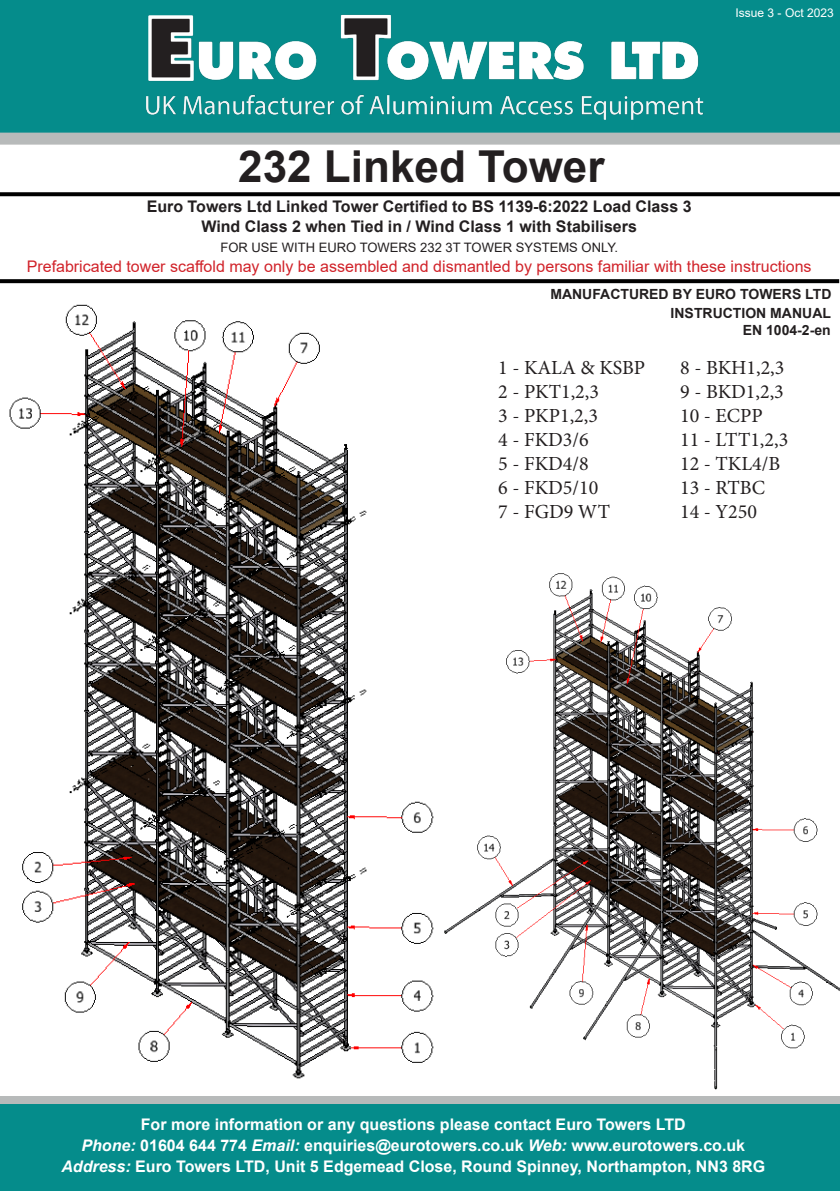
<style>
.page{position:relative;width:840px;height:1191px;background:#fff}
.page>*{position:absolute;margin:0;border:0;box-sizing:border-box;transform-origin:0 0}
.t1{font:700 44px "Arial";color:#231f20}
.t2{font:20px "Minion Pro";color:#231f20}
.t3{font:700 16px "Arial";color:#fff}
.t4{font:700 16px/20px "Arial";color:#231f20;text-align:center}
.t5{font:16px "Arial";color:#d1232a}
.t6{font:700 14px "Arial";color:#231f20}
.t7{font:13px "Arial";color:#231f20}
.t8{font:12px "Arial";color:#fff}
.s1{font-style:italic}
</style>
<div class="page">
<img style="left:444px;top:573px;width:395px;height:517px">
<img style="left:9px;top:304px;width:425px;height:775px">
<svg style="left:0;top:0;width:839px;height:145px;background:#369998"></svg>
<img style="left:95px;top:0;width:652px;height:134px">
<svg style="left:0;top:192px;width:839px;height:4px;background:#0f0f0f"></svg>
<svg style="left:0;top:279px;width:838px;height:4px;background:#0b0b0b"></svg>
<svg style="left:0;top:1096px;width:839px;height:95px;background:#148f8e"></svg>
<p class="t1" style="left:238px;top:136px;width:367px">232 Linked Tower</p>
<p class="t8" style="left:735px;top:4px;width:100px">Issue 3 - Oct 2023</p>
<p class="t4" style="left:147px;top:197px;width:546px">Euro Towers Ltd Linked Tower Certified to BS 1139-6:2022 Load Class 3<br>Wind Class 2 when Tied in / Wind Class 1 with Stabilisers</p>
<p class="t7" style="left:220px;top:239px;width:399px">FOR USE WITH EURO TOWERS 232 3T TOWER SYSTEMS ONLY.</p>
<p class="t5" style="left:27px;top:255px;width:785px">Prefabricated tower scaffold may only be assembled and dismantled by persons familiar with these instructions</p>
<p class="t6" style="left:550px;top:284px;width:282px">MANUFACTURED BY EURO TOWERS LTD</p>
<p class="t2" style="left:498px;top:354px;width:148px">1 - KALA &amp; KSBP</p>
<p class="t2" style="left:498px;top:378px;width:102px">2 - PKT1,2,3</p>
<p class="t2" style="left:498px;top:402px;width:101px">3 - PKP1,2,3</p>
<p class="t2" style="left:498px;top:426px;width:92px">4 - FKD3/6</p>
<p class="t2" style="left:498px;top:450px;width:92px">5 - FKD4/8</p>
<p class="t2" style="left:498px;top:474px;width:101px">6 - FKD5/10</p>
<p class="t2" style="left:498px;top:498px;width:113px">7 - FGD9 WT</p>
<p class="t6" style="left:670px;top:303px;width:162px">INSTRUCTION MANUAL</p>
<p class="t6" style="left:742px;top:320px;width:89px">EN 1004-2-en</p>
<p class="t2" style="left:679px;top:354px;width:106px">8 - BKH1,2,3</p>
<p class="t2" style="left:679px;top:378px;width:105px">9 - BKD1,2,3</p>
<p class="t2" style="left:679px;top:402px;width:84px">10 - ECPP</p>
<p class="t2" style="left:679px;top:426px;width:110px">11 - LTT1,2,3</p>
<p class="t2" style="left:679px;top:450px;width:101px">12 - TKL4/B</p>
<p class="t2" style="left:679px;top:474px;width:86px">13 - RTBC</p>
<p class="t2" style="left:679px;top:498px;width:78px">14 - Y250</p>
<p class="t3" style="left:141px;top:1112px;width:546px">For more information or any questions please contact Euro Towers LTD</p>
<p class="t3" style="left:81px;top:1133px;width:664px"><span class="s1">Phone:</span> 01604 644 774 <span class="s1">Email:</span> enquiries@eurotowers.co.uk <span class="s1">Web:</span> www.eurotowers.co.uk</p>
<p class="t3" style="left:61px;top:1154px;width:705px"><span class="s1">Address:</span> Euro Towers LTD, Unit 5 Edgemead Close, Round Spinney, Northampton, NN3 8RG</p>
</div>
